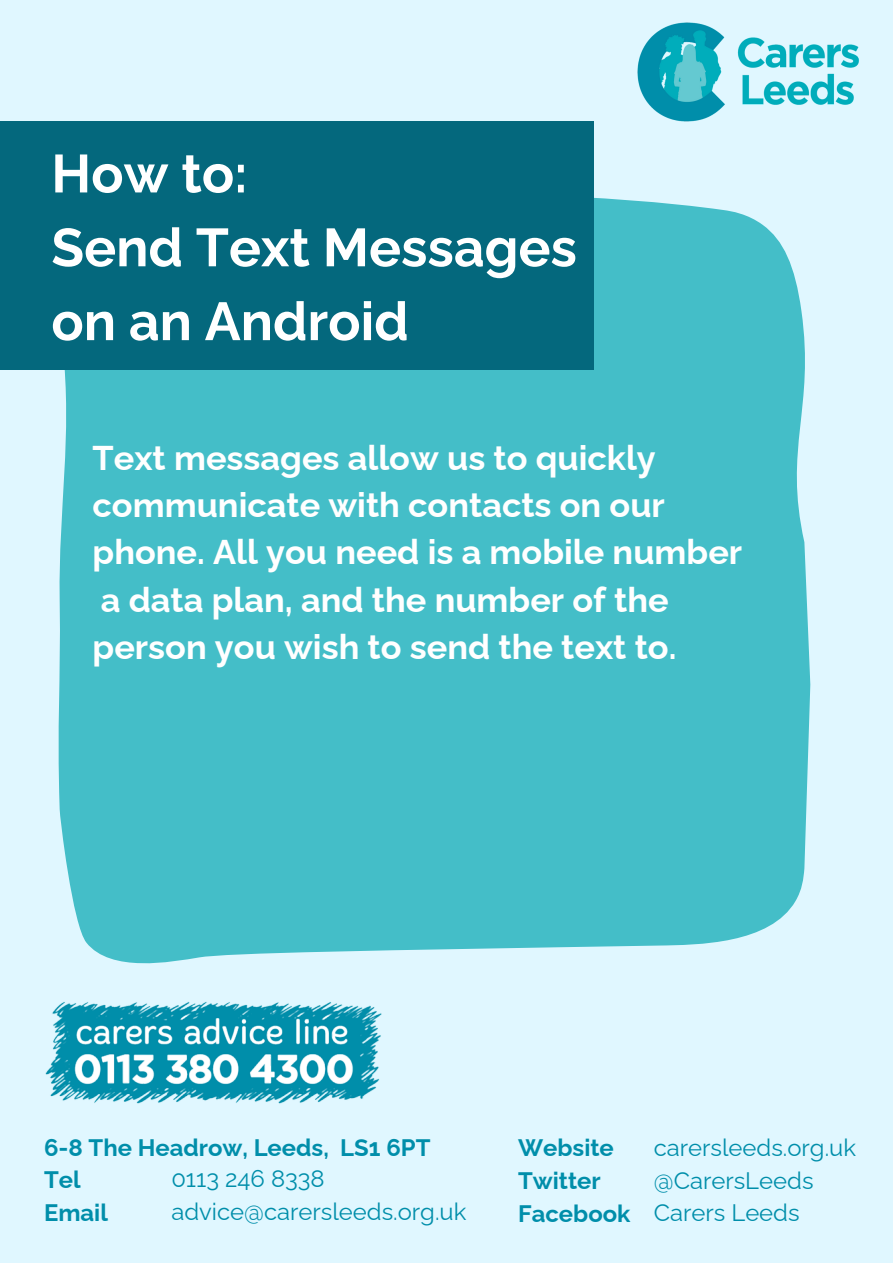
<style>
.page{position:relative;width:893px;height:1264px;background:#fff}
.page>*{position:absolute;margin:0;border:0;box-sizing:border-box;transform-origin:0 0}
.t1{font:700 53.4px/73.8px "Raleway";color:#fff}
.t2{font:700 34.35px/47.2px "Raleway";color:#fff}
.t3{font:23.85px/32.7px "Raleway";color:#008eaa}
.t4{font:700 23.85px/32.7px "Raleway";color:#008eaa}
</style>
<div class="page">
<div style="left:0;top:0;width:892px;height:1262px;background:#e0f7ff"></div>
<div style="left:51px;top:184px;width:760px;height:780px;background:#44bec8"></div>
<div style="left:0;top:121px;width:593px;height:248px;background:#04687d"></div>
<img style="left:637px;top:22px;width:222px;height:100px">
<img style="left:45px;top:1001px;width:337px;height:103px">
<h1 class="t1" style="left:51px;top:137px;width:527px">How to:<br>Send Text Messages on an Android</h1>
<p class="t2" style="left:93px;top:434px;width:651px">Text messages allow us to quickly communicate with contacts on our phone. All you need is a mobile number a data plan, and the number of the person you wish to send the text to.</p>
<p class="t4" style="left:44px;top:1131px;width:388px">6-8 The Headrow, Leeds, LS1 6PT</p>
<p class="t4" style="left:44px;top:1162px;width:65px">Tel<br>Email</p>
<p class="t3" style="left:171px;top:1161px;width:296px">0113 246 8338 advice@carersleeds.org.uk</p>
<p class="t4" style="left:518px;top:1131px;width:114px">Website<br>Twitter<br>Facebook</p>
<p class="t3" style="left:653px;top:1130px;width:204px">carersleeds.org.uk @CarersLeeds<br>Carers Leeds</p>
</div>
